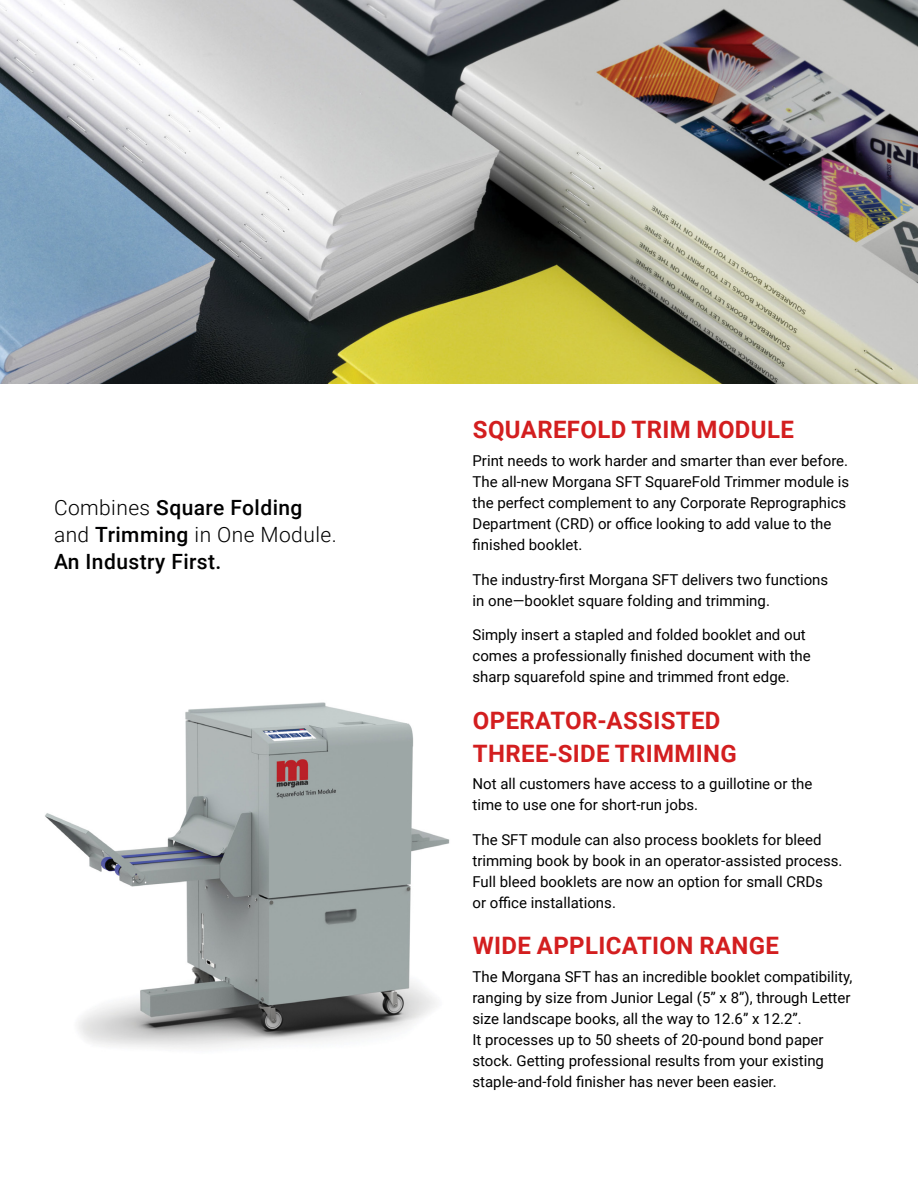
<style>
.page{position:relative;width:918px;height:1188px;background:#fff}
.page>*{position:absolute;margin:0;border:0;box-sizing:border-box;transform-origin:0 0}
._1st_Header{font:700 24px/33px "Roboto";letter-spacing:.015em;color:#d31e1f}
.Stand_Out_Copy{font:500 21px/27px "Roboto";letter-spacing:.02em;color:#000001}
.Body_Copy{font:15px/21px "Roboto";color:#000001}
.s1{font-weight:300}
</style>
<div class="page">
<img style="left:45px;top:702px;width:405px;height:347px">
<img style="left:0;top:0;width:918px;height:383px">
<p class="Stand_Out_Copy" style="left:54px;top:494px;width:284px"><span class="s1">Combines</span> Square Folding <span class="s1">and</span> Trimming <span class="s1">in One Module.<br></span>An Industry First.</p>
<h1 class="_1st_Header" style="left:473px;top:412px;width:323px">SQUAREFOLD TRIM MODULE</h1>
<p class="Body_Copy" style="left:472px;top:450px;width:378px">Print needs to work harder and smarter than ever before.<br>The all-new Morgana SFT SquareFold Trimmer module is the perfect complement to any Corporate Reprographics Department (CRD) or office looking to add value to the finished booklet.</p>
<p class="Body_Copy" style="left:472px;top:568px;width:357px">The industry-first Morgana SFT delivers two functions in one—booklet square folding and trimming.</p>
<p class="Body_Copy" style="left:472px;top:624px;width:340px">Simply insert a stapled and folded booklet and out comes a professionally finished document with the sharp squarefold spine and trimmed front edge.</p>
<h1 class="_1st_Header" style="left:473px;top:703px;width:265px">OPERATOR-ASSISTED<br>THREE-SIDE TRIMMING</h1>
<p class="Body_Copy" style="left:472px;top:773px;width:341px">Not all customers have access to a guillotine or the time to use one for short-run jobs.</p>
<p class="Body_Copy" style="left:472px;top:828px;width:372px">The SFT module can also process booklets for bleed trimming book by book in an operator-assisted process.<br>Full bleed booklets are now an option for small CRDs<br>or office installations.</p>
<h1 class="_1st_Header" style="left:473px;top:928px;width:308px">WIDE APPLICATION RANGE</h1>
<p class="Body_Copy" style="left:472px;top:966px;width:381px">The Morgana SFT has an incredible booklet compatibility, ranging by size from Junior Legal (5” x 8”), through Letter size landscape books, all the way to 12.6” x 12.2”.<br>It processes up to 50 sheets of 20-pound bond paper stock. Getting professional results from your existing staple-and-fold finisher has never been easier.</p>
</div>
